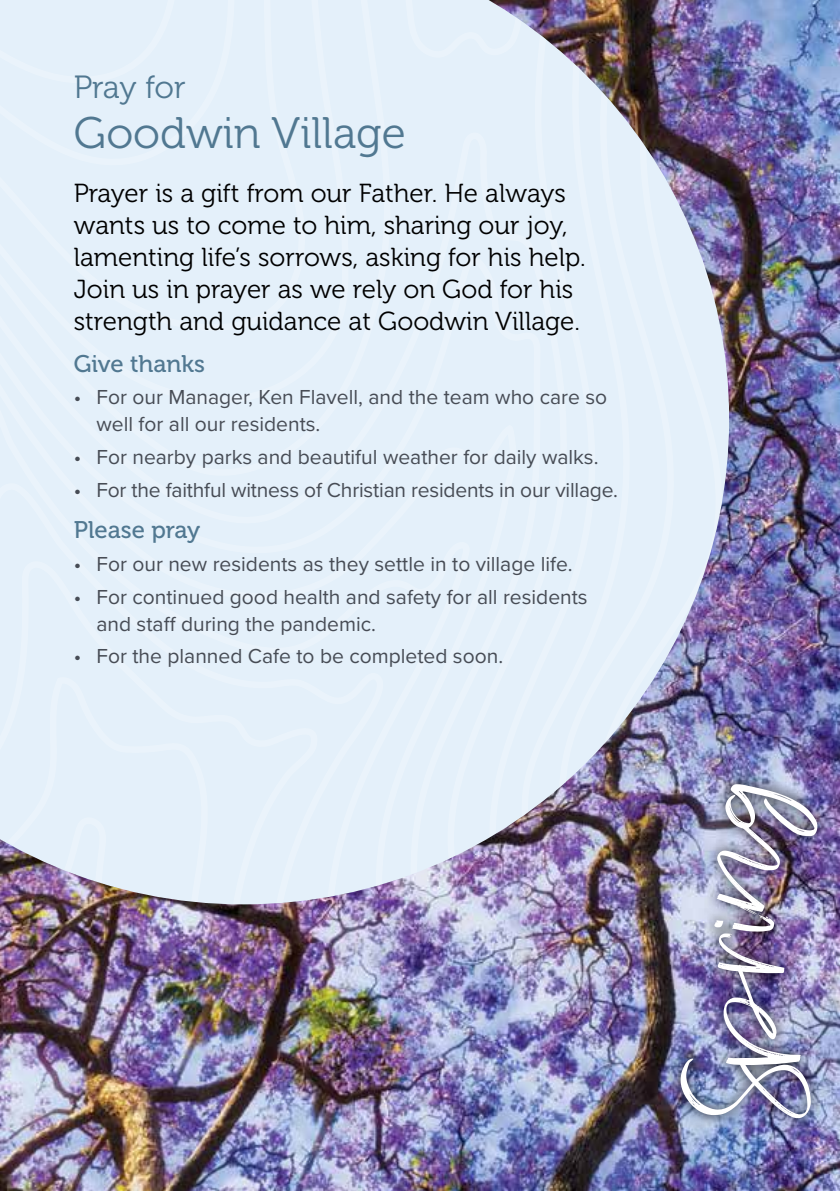
<style>
.page{position:relative;width:840px;height:1191px;background:#fff}
.page>*{position:absolute;margin:0;border:0;box-sizing:border-box;transform-origin:0 0}
.t1{font:130px "Jandys";color:#fff}
.t2{font:44px "Museo 300";color:#517891}
.t3{font:32px "Museo 300";letter-spacing:-.01em;color:#517891}
.t4{font:26px/32px "Museo 300";color:#000}
.t5{font:24px "Museo 500";color:#517891}
.t6{font:21px/27px "Proxima Nova";color:#474c55}
</style>
<div class="page">
<img style="left:0;top:0;width:839px;height:1191px">
<img style="left:318px;top:0;width:410px;height:904px">
<svg style="left:722px;top:238px;width:2px;height:96px"></svg>
<img style="left:487px;top:32px;width:115px;height:807px">
<img style="left:521px;top:60px;width:119px;height:759px">
<img style="left:558px;top:88px;width:124px;height:702px">
<img style="left:601px;top:134px;width:121px;height:616px">
<svg style="left:0;top:876px;width:318px;height:28px;fill:#e4f0fa"></svg>
<img style="left:7px;top:876px;width:208px;height:26px">
<svg style="left:64px;top:876px;width:43px;height:6px"></svg>
<div style="left:400px;top:0;width:121px;height:58px;background:#e4f0fa"></div>
<div style="left:0;top:0;width:399px;height:132px;background:#e4f0fa"></div>
<div style="left:0;top:132px;width:570px;height:728px;background:#e4f0fa"></div>
<div style="left:0;top:256px;width:540px;height:620px;background:#e4f0fa"></div>
<div style="left:666px;top:771px;width:163px;height:359px;background:#000;opacity:.75"></div>
<h3 class="t3" style="left:74px;top:69px;width:113px">Pray for</h3>
<h2 class="t2" style="left:74px;top:109px;width:333px">Goodwin Village</h2>
<p class="t4" style="left:74px;top:178px;width:513px">Prayer is a gift from our Father. He always wants us to come to him, sharing our joy, lamenting life’s sorrows, asking for his help.<br>Join us in prayer as we rely on God for his strength and guidance at Goodwin Village.</p>
<p class="t5" style="left:74px;top:350px;width:133px">Give thanks</p>
<p class="t6" style="left:96px;top:383px;width:512px;text-indent:-23px">• For our Manager, Ken Flavell, and the team who care so well for all our residents.</p>
<p class="t6" style="left:74px;top:443px;width:526px">• For nearby parks and beautiful weather for daily walks.</p>
<p class="t6" style="left:74px;top:475px;width:545px">• For the faithful witness of Christian residents in our village.</p>
<p class="t5" style="left:74px;top:517px;width:128px">Please pray</p>
<p class="t6" style="left:74px;top:549px;width:500px">• For our new residents as they settle in to village life.</p>
<p class="t6" style="left:96px;top:582px;width:492px;text-indent:-23px">• For continued good health and safety for all residents and staff during the pandemic.</p>
<p class="t6" style="left:74px;top:642px;width:430px">• For the planned Cafe to be completed soon.</p>
<h1 class="t1" style="left:641px;top:1118px;width:371px;rotate:-90deg">Spring</h1>
</div>
